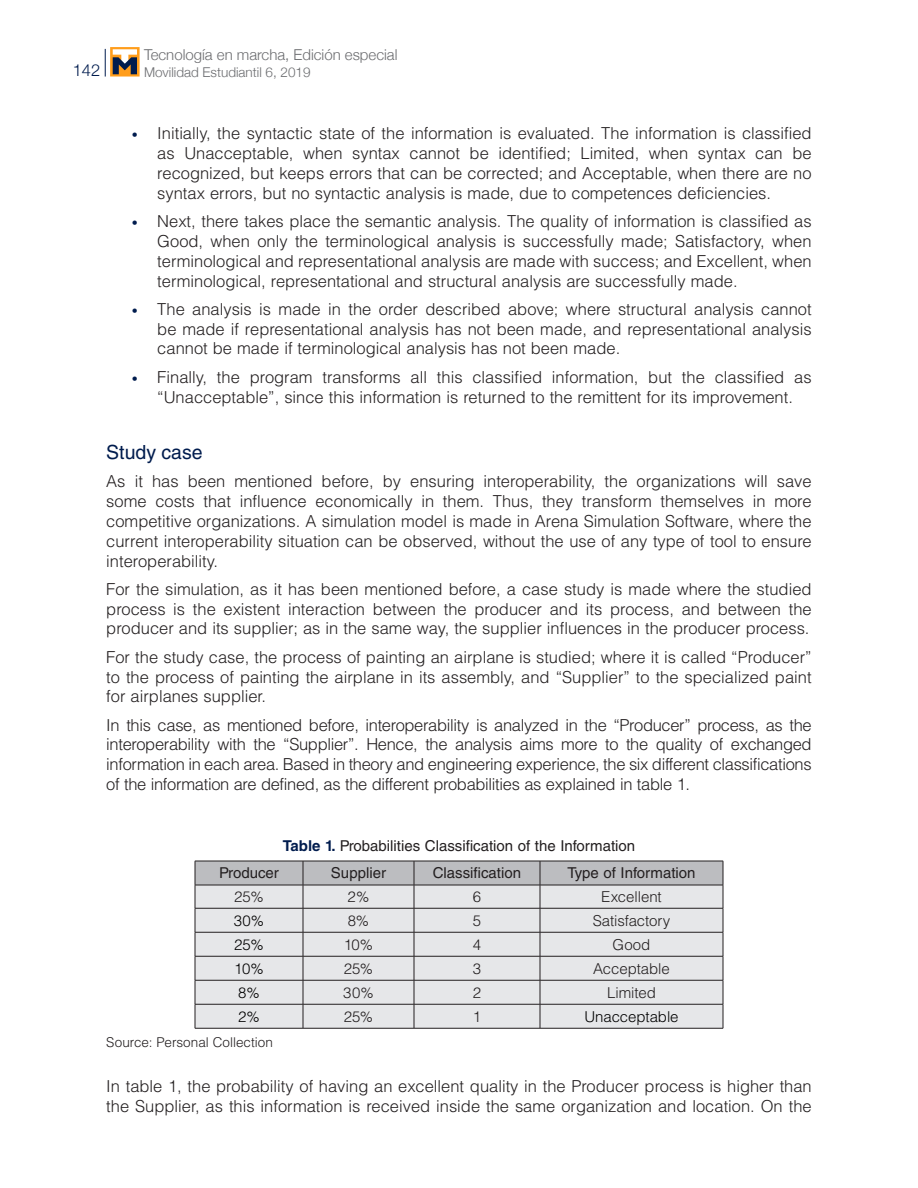
<style>
.page{position:relative;width:918px;height:1188px;background:#fff}
.page>*{position:absolute;margin:0;border:0;box-sizing:border-box;transform-origin:0 0}
._7subtitulo{font:19.5px "Helvetica LT Std";color:#001c4e}
._6texto{font:300 16.5px/19.8px "Helvetica LT Std";color:#231f20;text-align:justify}
.t1{font:300 16.5px "Helvetica Neue";color:#001c4e}
.Textos_tablas{font:300 15px "Helvetica LT Std";letter-spacing:-.005em;color:#231f20}
._9tituloscuadros1{font:15px "Helvetica LT Std";color:#231f20}
.Titulos_celda_superi{font:15px "Helvetica LT Std";color:#231f20}
.t2{font:300 15px "Helvetica Neue";color:#6c6d70}
.Textos_tablas-2{font:300 15px "Helvetica LT Std";letter-spacing:-.005em;color:#000}
.t3{font:300 13.5px "Helvetica Neue";color:#6c6d70}
.Textos_tablas_fuente{font:300 13.5px "Helvetica LT Std";color:#231f20}
.s1{font-size:12px;color:#001c4e}
.s2{font-weight:700;color:#001c4e}
</style>
<div class="page">
<svg style="left:105px;top:49px;width:1px;height:28px"></svg>
<svg style="left:110px;top:47px;width:30px;height:30px"></svg>
<svg style="left:113px;top:49px;width:24px;height:25px"></svg>
<hr style="left:195px;top:1028px;width:108px;height:1px;background:#231f20">
<hr style="left:303px;top:1028px;width:111px;height:1px;background:#231f20">
<hr style="left:414px;top:1028px;width:126px;height:1px;background:#231f20">
<hr style="left:540px;top:1028px;width:183px;height:1px;background:#231f20">
<svg style="left:195px;top:861px;width:529px;height:167px;background:#d7d7da"></svg>
<hr style="left:195px;top:885px;width:108px;height:1px;background:#231f20">
<hr style="left:303px;top:885px;width:111px;height:1px;background:#231f20">
<hr style="left:414px;top:885px;width:126px;height:1px;background:#231f20">
<hr style="left:540px;top:885px;width:183px;height:1px;background:#231f20">
<p class="t2" style="left:144px;top:43px;width:255px">Tecnología en marcha, Edición especial</p>
<p class="t1" style="left:73px;top:57px;width:29px">142</p>
<p class="t3" style="left:144px;top:61px;width:168px">Movilidad Estudiantil 6, 2019</p>
<p class="_6texto" style="left:157px;top:123px;width:656px;text-indent:-26px"><span class="s1">•</span> Initially, the syntactic state of the information is evaluated. The information is classified as Unacceptable, when syntax cannot be identified; Limited, when syntax can be recognized, but keeps errors that can be corrected; and Acceptable, when there are no syntax errors, but no syntactic analysis is made, due to competences deficiencies.</p>
<p class="_6texto" style="left:157px;top:211px;width:656px;text-indent:-26px"><span class="s1">•</span> Next, there takes place the semantic analysis. The quality of information is classified as Good, when only the terminological analysis is successfully made; Satisfactory, when terminological and representational analysis are made with success; and Excellent, when terminological, representational and structural analysis are successfully made.</p>
<p class="_6texto" style="left:157px;top:299px;width:656px;text-indent:-26px"><span class="s1">•</span> The analysis is made in the order described above; where structural analysis cannot be made if representational analysis has not been made, and representational analysis cannot be made if terminological analysis has not been made.</p>
<p class="_6texto" style="left:132px;top:367px;width:681px;text-align:center"><span class="s1">•</span> Finally, the program transforms all this classified information, but the classified as “Unacceptable”, since this information is returned to the remittent for its improvement.</p>
<p class="_7subtitulo" style="left:106px;top:441px;width:98px">Study case</p>
<p class="_6texto" style="left:106px;top:471px;width:707px">As it has been mentioned before, by ensuring interoperability, the organizations will save some costs that influence economically in them. Thus, they transform themselves in more competitive organizations. A simulation model is made in Arena Simulation Software, where the current interoperability situation can be observed, without the use of any type of tool to ensure interoperability.</p>
<p class="_6texto" style="left:106px;top:579px;width:707px">For the simulation, as it has been mentioned before, a case study is made where the studied process is the existent interaction between the producer and its process, and between the producer and its supplier; as in the same way, the supplier influences in the producer process.</p>
<p class="_6texto" style="left:106px;top:647px;width:707px">For the study case, the process of painting an airplane is studied; where it is called “Producer” to the process of painting the airplane in its assembly, and “Supplier” to the specialized paint for airplanes supplier.</p>
<p class="_6texto" style="left:106px;top:715px;width:707px">In this case, as mentioned before, interoperability is analyzed in the “Producer” process, as the interoperability with the “Supplier”. Hence, the analysis aims more to the quality of exchanged information in each area. Based in theory and engineering experience, the six different classifications of the information are defined, as the different probabilities as explained in table 1.</p>
<p class="_9tituloscuadros1" style="left:283px;top:837px;width:354px"><span class="s2">Table 1.</span> Probabilities Classification of the Information</p>
<p class="Titulos_celda_superi" style="left:219px;top:864px;width:61px">Producer</p>
<p class="Titulos_celda_superi" style="left:331px;top:864px;width:57px">Supplier</p>
<p class="Titulos_celda_superi" style="left:433px;top:864px;width:90px">Classification</p>
<p class="Titulos_celda_superi" style="left:567px;top:864px;width:130px">Type of Information</p>
<p class="Textos_tablas" style="left:234px;top:887px;width:31px">25%</p>
<p class="Textos_tablas" style="left:348px;top:887px;width:23px">2%</p>
<p class="Textos_tablas" style="left:473px;top:887px;width:10px">6</p>
<p class="Textos_tablas" style="left:601px;top:887px;width:62px">Excellent</p>
<p class="Textos_tablas-2" style="left:234px;top:911px;width:32px">30%</p>
<p class="Textos_tablas" style="left:348px;top:911px;width:23px">8%</p>
<p class="Textos_tablas" style="left:473px;top:911px;width:10px">5</p>
<p class="Textos_tablas" style="left:593px;top:911px;width:79px">Satisfactory</p>
<p class="Textos_tablas-2" style="left:234px;top:935px;width:31px">25%</p>
<p class="Textos_tablas" style="left:344px;top:935px;width:31px">10%</p>
<p class="Textos_tablas" style="left:473px;top:935px;width:10px">4</p>
<p class="Textos_tablas" style="left:613px;top:935px;width:39px">Good</p>
<p class="Textos_tablas-2" style="left:234px;top:959px;width:31px">10%</p>
<p class="Textos_tablas" style="left:344px;top:959px;width:31px">25%</p>
<p class="Textos_tablas" style="left:473px;top:959px;width:10px">3</p>
<p class="Textos_tablas" style="left:593px;top:959px;width:78px">Acceptable</p>
<p class="Textos_tablas-2" style="left:238px;top:983px;width:23px">8%</p>
<p class="Textos_tablas" style="left:343px;top:983px;width:32px">30%</p>
<p class="Textos_tablas" style="left:473px;top:983px;width:10px">2</p>
<p class="Textos_tablas" style="left:607px;top:983px;width:50px">Limited</p>
<p class="Textos_tablas-2" style="left:238px;top:1007px;width:23px">2%</p>
<p class="Textos_tablas" style="left:344px;top:1007px;width:31px">25%</p>
<p class="Textos_tablas" style="left:473px;top:1007px;width:10px">1</p>
<p class="Textos_tablas-2" style="left:584px;top:1007px;width:96px">Unacceptable</p>
<p class="Textos_tablas_fuente" style="left:106px;top:1034px;width:168px">Source: Personal Collection</p>
<p class="_6texto" style="left:106px;top:1077px;width:707px">In table 1, the probability of having an excellent quality in the Producer process is higher than the Supplier, as this information is received inside the same organization and location. On the</p>
</div>
